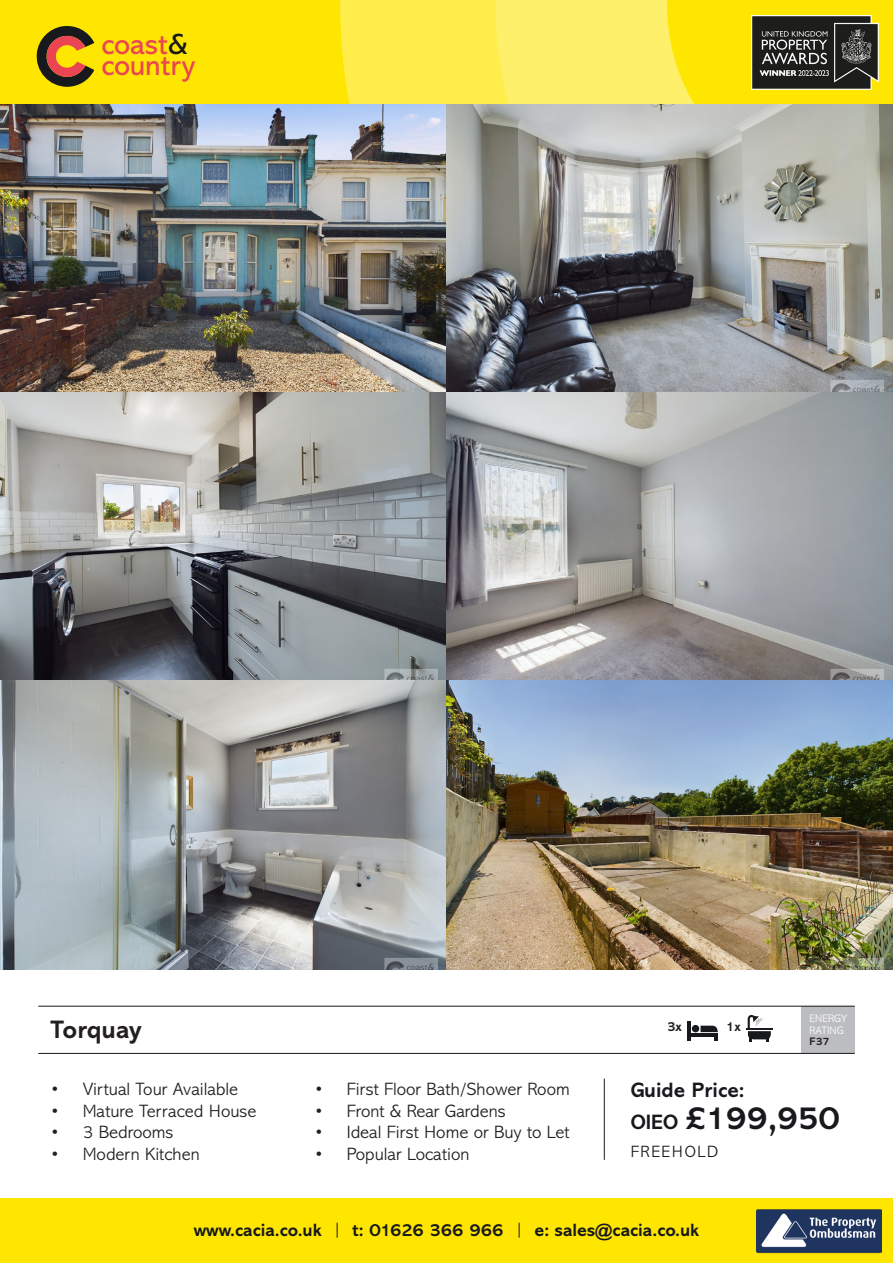
<style>
.page{position:relative;width:893px;height:1263px;background:#fff}
.page>*{position:absolute;margin:0;border:0;box-sizing:border-box;transform-origin:0 0}
.t1{font:700 33px "Abadi MT Std";color:#17191c}
.t2{font:29.4px/20.9px "Abadi MT Std";color:#eb4453}
.t3{font:700 25.5px "Abadi MT Std";letter-spacing:-.005em;color:#231f20}
.t4{font:700 21px "Abadi MT Std";color:#17191c}
.t5{font:300 18px "Abadi MT Std";color:#231f20}
.t6{font:700 18px "Abadi MT Std";color:#17191c}
.t7{font:300 16.5px "Abadi MT Std";letter-spacing:.1em;color:#17191c}
.t8{font:700 13.5px "Abadi MT Std";color:#202222}
.t9{font:300 10.95px "Abadi MT Std";color:#fff}
.t10{font:700 10.95px "Abadi MT Std";color:#231f20}
.s1{color:#17191d}
.s2{font-size:21px}
.s3{font-weight:300}
</style>
<div class="page">
<img style="left:0;top:103px;width:446px;height:289px">
<svg style="left:446px;top:103px;width:447px;height:289px;background:#949694"></svg>
<svg style="left:0;top:392px;width:446px;height:289px;background:#8f9192"></svg>
<svg style="left:0;top:681px;width:446px;height:288px;background:#9fa3a4"></svg>
<svg style="left:446px;top:392px;width:447px;height:289px;background:#a2a3a4"></svg>
<img style="left:446px;top:681px;width:447px;height:288px">
<div style="left:0;top:1199px;width:893px;height:64px;background:#ffe601"></div>
<div style="left:801px;top:1006px;width:54px;height:47px;background:#bcbdc0"></div>
<hr style="left:687px;top:1022px;width:3px;height:19px;background:#17191d">
<hr style="left:689px;top:1033px;width:29px;height:4px;background:#17191d">
<div style="left:692px;top:1025px;width:7px;height:7px;background:#17191d;border-radius:50%"></div>
<svg style="left:701px;top:1026px;width:17px;height:15px"></svg>
<hr style="left:746px;top:1028px;width:26px;height:2px;background:#17191d">
<svg style="left:748px;top:1015px;width:23px;height:27px"></svg>
<hr style="left:38px;top:1006px;width:817px;height:1px;background:#17191c">
<hr style="left:604px;top:1078px;width:1px;height:82px;background:#17191c">
<hr style="left:38px;top:1053px;width:817px;height:1px;background:#17191c">
<div style="left:0;top:0;width:893px;height:103px;background:#ffe601"></div>
<svg style="left:36px;top:26px;width:58px;height:61px"></svg>
<div style="left:340px;top:0;width:481px;height:103px;background:#ffed4c"></div>
<svg style="left:496px;top:0;width:325px;height:103px;background:#ffec46"></svg>
<img style="left:751px;top:15px;width:127px;height:74px">
<img style="left:756px;top:1209px;width:125px;height:45px">
<p class="t2" style="left:101px;top:34px;width:95px">coast<span class="s1">&amp; </span>country</p>
<p class="t3" style="left:50px;top:1014px;width:93px">Torquay</p>
<p class="t5" style="left:50px;top:1079px;width:189px">• Virtual Tour Available</p>
<p class="t5" style="left:50px;top:1101px;width:208px">• Mature Terraced House</p>
<p class="t5" style="left:50px;top:1122px;width:125px">• 3 Bedrooms</p>
<p class="t5" style="left:50px;top:1144px;width:151px">• Modern Kitchen</p>
<p class="t5" style="left:314px;top:1079px;width:257px">• First Floor Bath/Shower Room</p>
<p class="t5" style="left:314px;top:1101px;width:193px">• Front &amp; Rear Gardens</p>
<p class="t5" style="left:314px;top:1122px;width:257px">• Ideal First Home or Buy to Let</p>
<p class="t5" style="left:314px;top:1144px;width:157px">• Popular Location</p>
<p class="t8" style="left:667px;top:1018px;width:16px">3x</p>
<p class="t8" style="left:726px;top:1018px;width:16px">1x</p>
<p class="t9" style="left:810px;top:1013px;width:39px">ENERGY</p>
<p class="t9" style="left:810px;top:1024px;width:36px">RATING</p>
<p class="t10" style="left:810px;top:1035px;width:22px">F37</p>
<p class="t4" style="left:631px;top:1078px;width:115px">Guide Price:</p>
<p class="t1" style="left:631px;top:1098px;width:211px"><span class="s2">OIEO</span> £199,950</p>
<p class="t7" style="left:631px;top:1142px;width:89px">FREEHOLD</p>
<p class="t6" style="left:194px;top:1219px;width:507px">www.cacia.co.uk <span class="s3">|</span> t: 01626 366 966 <span class="s3">|</span> e: sales@cacia.co.uk</p>
</div>
